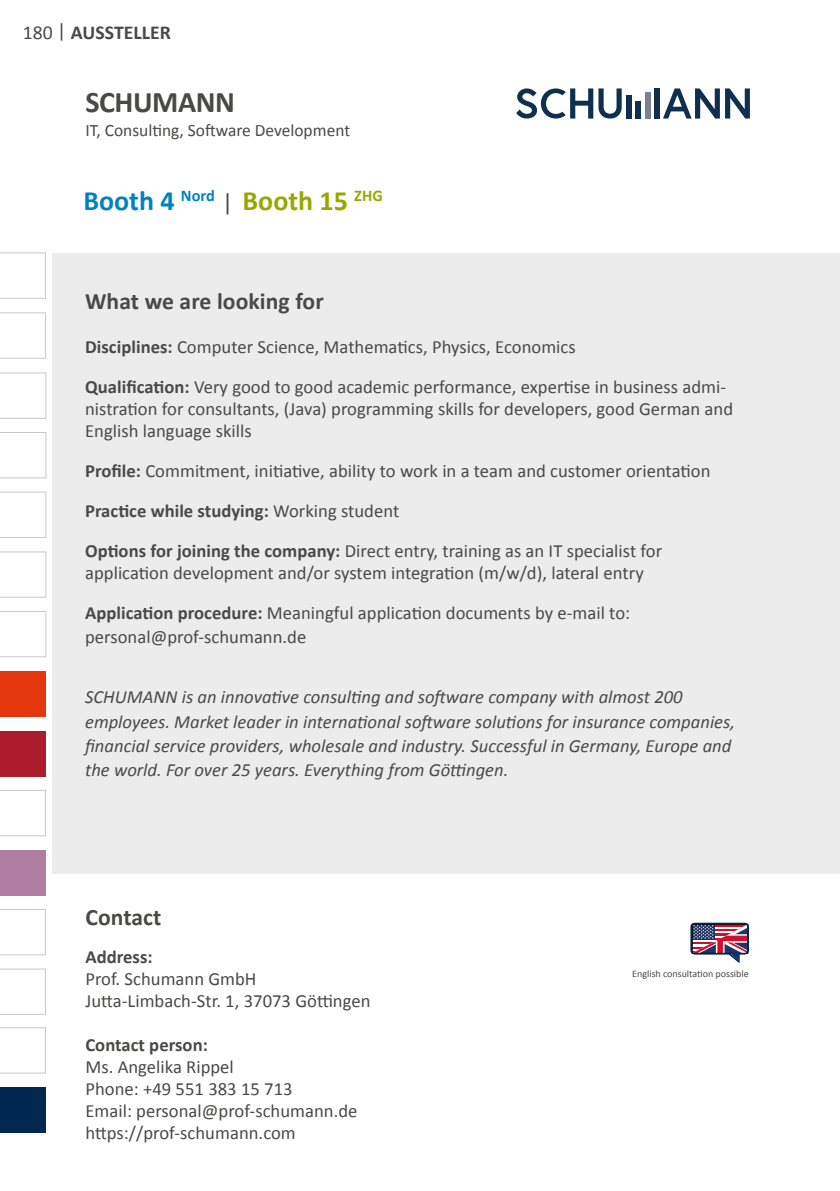
<style>
.page{position:relative;width:840px;height:1191px;background:#fff}
.page>*{position:absolute;margin:0;border:0;box-sizing:border-box;transform-origin:0 0}
.t1{font:700 30px "Calibri";letter-spacing:-.015em;color:#494948}
.t2{font:700 28px "Calibri";color:#98a800}
.t3{font:700 23.6px "Calibri";letter-spacing:.005em;color:#494948}
.t4{font:700 19.8px "Calibri";color:#494948}
.t5{font:18.6px/22px "Calibri";color:#494948}
.t6{font:italic 18.6px/24px "Calibri";color:#494948}
.t7{font:700 18.6px "Calibri";color:#494948}
.t8{font:17.4px "Calibri";color:#494948}
.t9{font:10px "Calibri";color:#494948}
.s1{font-weight:400}
.s2{color:#0082c2}
.s3{font-weight:400;font-size:24px;color:#494948}
.s4{font-weight:700}
</style>
<div class="page">
<div style="left:0;top:1087px;width:46px;height:45px;background:#002750"></div>
<div style="left:0;top:671px;width:46px;height:45px;background:#e4370d"></div>
<div style="left:0;top:731px;width:46px;height:45px;background:#ad1c2c"></div>
<svg style="left:0;top:1027px;width:46px;height:46px"></svg>
<svg style="left:0;top:968px;width:46px;height:46px"></svg>
<svg style="left:0;top:909px;width:46px;height:46px"></svg>
<div style="left:0;top:850px;width:45px;height:45px;background:#af7ea2"></div>
<svg style="left:0;top:790px;width:46px;height:46px"></svg>
<svg style="left:0;top:611px;width:46px;height:46px"></svg>
<svg style="left:0;top:552px;width:46px;height:45px"></svg>
<svg style="left:0;top:492px;width:46px;height:45px"></svg>
<svg style="left:0;top:432px;width:46px;height:46px"></svg>
<svg style="left:0;top:373px;width:46px;height:45px"></svg>
<svg style="left:0;top:313px;width:46px;height:45px"></svg>
<svg style="left:0;top:253px;width:46px;height:45px"></svg>
<svg style="left:663px;top:88px;width:86px;height:31px"></svg>
<svg style="left:516px;top:88px;width:105px;height:31px"></svg>
<div style="left:653px;top:88px;width:5px;height:31px;background:#102e4e"></div>
<div style="left:635px;top:101px;width:5px;height:18px;background:#102e4e"></div>
<div style="left:626px;top:95px;width:5px;height:24px;background:#102e4e"></div>
<div style="left:644px;top:92px;width:5px;height:27px;background:#7b7f97"></div>
<div style="left:52px;top:253px;width:787px;height:620px;background:#ececed"></div>
<svg style="left:690px;top:922px;width:58px;height:41px"></svg>
<p class="t4" style="left:23px;top:18px;width:150px"><span class="s1">180 |</span> AUSSTELLER</p>
<h1 class="t1" style="left:85px;top:80px;width:151px">SCHUMANN</h1>
<p class="t8" style="left:85px;top:118px;width:266px">IT, Consulting, Software Development</p>
<h2 class="t2" style="left:83px;top:181px;width:300px"><span class="s2">Booth 4</span> <sup>Nord</sup> <span class="s3">|</span> Booth 15 <sup>ZHG</sup></h2>
<p class="t3" style="left:85px;top:284px;width:240px">What we are looking for</p>
<p class="t5" style="left:85px;top:327px;width:642px;line-height:40px"><span class="s4">Disciplines:</span> Computer Science, Mathematics, Physics, Economics<br><span class="s4">Qualification:</span> Very good to good academic performance, expertise in business admi-</p>
<p class="t5" style="left:85px;top:398px;width:649px">nistration for consultants, (Java) programming skills for developers, good German and<br>English language skills</p>
<p class="t5" style="left:85px;top:451px;width:626px;line-height:40px"><span class="s4">Profile:</span> Commitment, initiative, ability to work in a team and customer orientation<br><span class="s4">Practice while studying:</span> Working student<br><span class="s4">Options for joining the company:</span> Direct entry, training as an IT specialist for</p>
<p class="t5" style="left:85px;top:553px;width:560px;line-height:40px">application development and/or system integration (m/w/d), lateral entry<br><span class="s4">Application procedure:</span> Meaningful application documents by e-mail to:</p>
<p class="t5" style="left:85px;top:626px;width:223px">personal@prof-schumann.de</p>
<p class="t6" style="left:85px;top:684px;width:651px">SCHUMANN is an innovative consulting and software company with almost 200 employees. Market leader in international software solutions for insurance companies, financial service providers, wholesale and industry. Successful in Germany, Europe and the world. For over 25 years. Everything from Göttingen.</p>
<p class="t3" style="left:85px;top:900px;width:77px">Contact</p>
<p class="t7" style="left:85px;top:943px;width:69px">Address:</p>
<p class="t5" style="left:85px;top:967px;width:286px">Prof. Schumann GmbH<br>Jutta-Limbach-Str. 1, 37073 Göttingen</p>
<p class="t7" style="left:85px;top:1031px;width:124px">Contact person:</p>
<p class="t5" style="left:85px;top:1055px;width:273px">Ms. Angelika Rippel<br>Phone: +49 551 383 15 713<br>Email: personal@prof-schumann.de https://prof-schumann.com</p>
<p class="t9" style="left:632px;top:967px;width:118px">English consultation possible</p>
</div>
